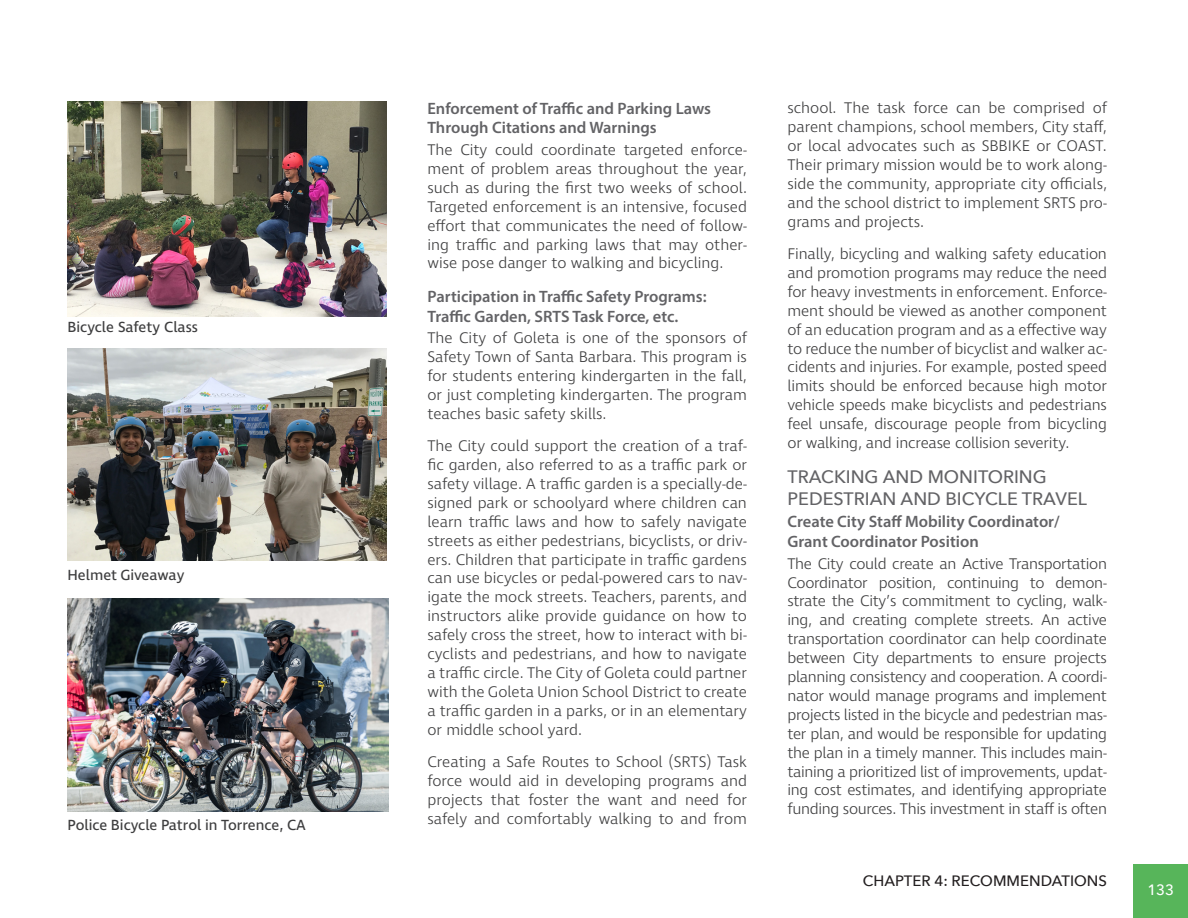
<style>
.page{position:relative;width:1188px;height:918px;background:#fff}
.page>*{position:absolute;margin:0;border:0;box-sizing:border-box;transform-origin:0 0}
._12_Subheader{font:500 18px/21.6px "Avenir Next";color:#636366}
._12_Sub-Subheader{font:600 16.5px/19.8px "Myriad Pro";color:#636366}
._12_Body_Text{font:300 15.75px/18.9px "Ingra";color:#3e3e3f;text-align:justify}
.t1{font:15px "Ingra";color:#3e3e3f}
.t2{font:500 15px "Avenir Next";color:#231f20}
.t3{font:500 15px "Avenir Next";color:#fff}
</style>
<div class="page">
<div style="left:1134px;top:864px;width:54px;height:54px;background:#57b55a"></div>
<img style="left:68px;top:101px;width:319px;height:216px">
<img style="left:68px;top:349px;width:319px;height:211px">
<img style="left:68px;top:599px;width:321px;height:212px">
<p class="t1" style="left:68px;top:318px;width:132px">Bicycle Safety Class</p>
<p class="t1" style="left:68px;top:565px;width:118px">Helmet Giveaway</p>
<p class="t1" style="left:68px;top:816px;width:240px">Police Bicycle Patrol in Torrence, CA</p>
<p class="_12_Sub-Subheader" style="left:428px;top:98px;width:285px">Enforcement of Traffic and Parking Laws<br>Through Citations and Warnings</p>
<p class="_12_Body_Text" style="left:428px;top:141px;width:321px">The City could coordinate targeted enforce&shy;ment of problem areas throughout the year, such as during the first two weeks of school.<br>Targeted enforcement is an intensive, focused effort that communicates the need of follow&shy;ing traffic and parking laws that may other&shy;wise pose danger to walking and bicycling.</p>
<p class="_12_Sub-Subheader" style="left:428px;top:286px;width:281px">Participation in Traffic Safety Programs:<br>Traffic Garden, SRTS Task Force, etc.</p>
<p class="_12_Body_Text" style="left:428px;top:329px;width:321px">The City of Goleta is one of the sponsors of Safety Town of Santa Barbara. This program is for students entering kindergarten in the fall, or just completing kindergarten. The program teaches basic safety skills.</p>
<p class="_12_Body_Text" style="left:428px;top:437px;width:321px">The City could support the creation of a traf&shy;fic garden, also referred to as a traffic park or safety village. A traffic garden is a specially-de&shy;signed park or schoolyard where children can learn traffic laws and how to safely navigate streets as either pedestrians, bicyclists, or driv&shy;ers. Children that participate in traffic gardens can use bicycles or pedal-powered cars to nav&shy;igate the mock streets. Teachers, parents, and instructors alike provide guidance on how to safely cross the street, how to interact with bi&shy;cyclists and pedestrians, and how to navigate a traffic circle. The City of Goleta could partner with the Goleta Union School District to create a traffic garden in a parks, or in an elementary or middle school yard.</p>
<p class="_12_Body_Text" style="left:428px;top:753px;width:321px">Creating a Safe Routes to School (SRTS) Task force would aid in developing programs and projects that foster the want and need for safely and comfortably walking to and from</p>
<p class="_12_Body_Text" style="left:788px;top:99px;width:321px">school. The task force can be comprised of parent champions, school members, City staff, or local advocates such as SBBIKE or COAST.<br>Their primary mission would be to work along&shy;side the community, appropriate city officials, and the school district to implement SRTS pro&shy;grams and projects.</p>
<p class="_12_Body_Text" style="left:788px;top:245px;width:321px">Finally, bicycling and walking safety education and promotion programs may reduce the need for heavy investments in enforcement. Enforce&shy;ment should be viewed as another component of an education program and as a effective way to reduce the number of bicyclist and walker ac&shy;cidents and injuries. For example, posted speed limits should be enforced because high motor vehicle speeds make bicyclists and pedestrians feel unsafe, discourage people from bicycling or walking, and increase collision severity.</p>
<p class="_12_Subheader" style="left:788px;top:465px;width:301px">TRACKING AND MONITORING<br>PEDESTRIAN AND BICYCLE TRAVEL</p>
<p class="_12_Sub-Subheader" style="left:788px;top:511px;width:274px">Create City Staff Mobility Coordinator/<br>Grant Coordinator Position</p>
<p class="_12_Body_Text" style="left:788px;top:555px;width:321px">The City could create an Active Transportation Coordinator position, continuing to demon&shy;strate the City’s commitment to cycling, walk&shy;ing, and creating complete streets. An active transportation coordinator can help coordinate between City departments to ensure projects planning consistency and cooperation. A coordi&shy;nator would manage programs and implement projects listed in the bicycle and pedestrian mas&shy;ter plan, and would be responsible for updating the plan in a timely manner. This includes main&shy;taining a prioritized list of improvements, updat&shy;ing cost estimates, and identifying appropriate funding sources. This investment in staff is often</p>
<p class="t2" style="left:863px;top:868px;width:246px">CHAPTER 4: RECOMMENDATIONS</p>
<p class="t3" style="left:1147px;top:877px;width:28px">133</p>
</div>
